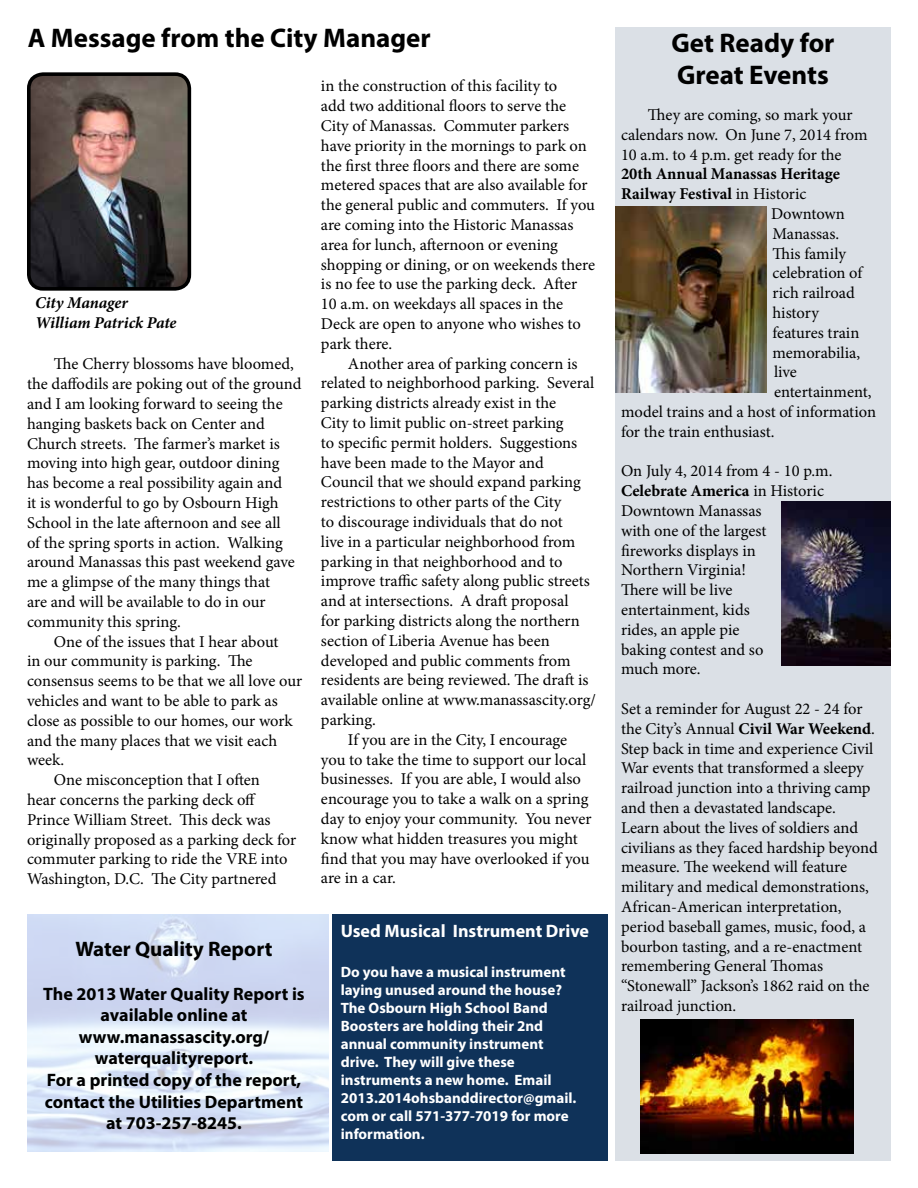
<style>
.page{position:relative;width:918px;height:1188px;background:#fff}
.page>*{position:absolute;margin:0;border:0;box-sizing:border-box;transform-origin:0 0}
.t1{font:700 27px/32.4px "Myriad Pro";color:#000}
.t2{font:700 21px "Myriad Pro";color:#000101}
.t3{font:700 18px/21.6px "Myriad Pro";color:#000101;text-align:center}
.t4{font:700 18px "Myriad Pro";color:#fff}
.t5{font:16.5px/19.8px "Minion Pro";letter-spacing:-.005em;color:#000}
.t6{font:700 16.5px "Minion Pro";color:#000}
.t7{font:italic 700 16.5px/19.8px "Minion Pro";letter-spacing:-.01em;color:#000}
.t8{font:700 15px/18px "Myriad Pro";color:#fff}
.s1{font-weight:400}
.s2{font-weight:700}
</style>
<div class="page">
<img style="left:27px;top:915px;width:301px;height:236px">
<div style="left:615px;top:27px;width:276px;height:1134px;background:#dbe0e6"></div>
<img style="left:32px;top:77px;width:154px;height:209px">
<div style="left:27px;top:72px;width:164px;height:219px;border:4px solid #000;border-radius:14px"></div>
<img style="left:615px;top:207px;width:152px;height:185px">
<img style="left:782px;top:501px;width:109px;height:164px">
<img style="left:640px;top:1020px;width:213px;height:133px">
<div style="left:332px;top:915px;width:276px;height:246px;background:#0f3259"></div>
<h1 class="t1" style="left:28px;top:21px;width:405px">A Message from the City Manager</h1>
<p class="t7" style="left:35px;top:292px;width:143px">City Manager<br>William Patrick Pate</p>
<p class="t5" style="left:27px;top:354px;width:276px;text-indent:27px">The Cherry blossoms have bloomed, the daffodils are poking out of the ground and I am looking forward to seeing the hanging baskets back on Center and Church streets. The farmer’s market is moving into high gear, outdoor dining has become a real possibility again and<br>it is wonderful to go by Osbourn High School in the late afternoon and see all<br>of the spring sports in action. Walking around Manassas this past weekend gave me a glimpse of the many things that<br>are and will be available to do in our community this spring.</p>
<p class="t5" style="left:54px;top:632px;width:226px">One of the issues that I hear about</p>
<p class="t5" style="left:27px;top:651px;width:227px">in our community is parking. The</p>
<p class="t5" style="left:27px;top:671px;width:277px">consensus seems to be that we all love our</p>
<p class="t5" style="left:27px;top:691px;width:252px">vehicles and want to be able to park as</p>
<p class="t5" style="left:27px;top:711px;width:267px">close as possible to our homes, our work</p>
<p class="t5" style="left:27px;top:731px;width:252px">and the many places that we visit each</p>
<p class="t5" style="left:27px;top:750px;width:39px">week.</p>
<p class="t5" style="left:54px;top:770px;width:207px">One misconception that I often</p>
<p class="t5" style="left:27px;top:790px;width:231px">hear concerns the parking deck off</p>
<p class="t5" style="left:27px;top:810px;width:245px">Prince William Street. This deck was</p>
<p class="t5" style="left:27px;top:830px;width:271px">originally proposed as a parking deck for</p>
<p class="t5" style="left:27px;top:849px;width:262px">commuter parking to ride the VRE into</p>
<p class="t5" style="left:27px;top:869px;width:251px">Washington, D.C. The City partnered</p>
<p class="t2" style="left:75px;top:936px;width:199px">Water Quality Report</p>
<p class="t3" style="left:43px;top:982px;width:263px">The 2013 Water Quality Report is available online at www.manassascity.org/ waterqualityreport.<br>For a printed copy of the report, contact the Utilities Department at 703-257-8245.</p>
<p class="t5" style="left:321px;top:76px;width:276px">in the construction of this facility to<br>add two additional floors to serve the City of Manassas. Commuter parkers have priority in the mornings to park on the first three floors and there are some metered spaces that are also available for the general public and commuters. If you are coming into the Historic Manassas area for lunch, afternoon or evening shopping or dining, or on weekends there is no fee to use the parking deck. After 10 a.m. on weekdays all spaces in the Deck are open to anyone who wishes to park there.</p>
<p class="t5" style="left:348px;top:353px;width:231px">Another area of parking concern is</p>
<p class="t5" style="left:321px;top:373px;width:275px">related to neighborhood parking. Several</p>
<p class="t5" style="left:321px;top:393px;width:237px">parking districts already exist in the</p>
<p class="t5" style="left:321px;top:413px;width:244px">City to limit public on-street parking</p>
<p class="t5" style="left:321px;top:433px;width:258px">to specific permit holders. Suggestions</p>
<p class="t5" style="left:321px;top:452px;width:224px">have been made to the Mayor and</p>
<p class="t5" style="left:321px;top:472px;width:261px">Council that we should expand parking</p>
<p class="t5" style="left:321px;top:492px;width:242px">restrictions to other parts of the City</p>
<p class="t5" style="left:321px;top:512px;width:243px">to discourage individuals that do not</p>
<p class="t5" style="left:321px;top:532px;width:256px">live in a particular neighborhood from</p>
<p class="t5" style="left:321px;top:551px;width:243px">parking in that neighborhood and to</p>
<p class="t5" style="left:321px;top:571px;width:271px">improve traffic safety along public streets</p>
<p class="t5" style="left:321px;top:591px;width:249px">and at intersections. A draft proposal</p>
<p class="t5" style="left:321px;top:611px;width:260px">for parking districts along the northern</p>
<p class="t5" style="left:321px;top:631px;width:230px">section of Liberia Avenue has been</p>
<p class="t5" style="left:321px;top:650px;width:251px">developed and public comments from</p>
<p class="t5" style="left:321px;top:670px;width:269px">residents are being reviewed. The draft is</p>
<p class="t5" style="left:321px;top:690px;width:276px">available online at www.manassascity.org/</p>
<p class="t5" style="left:321px;top:710px;width:56px">parking.</p>
<p class="t5" style="left:348px;top:730px;width:221px">If you are in the City, I encourage</p>
<p class="t5" style="left:321px;top:749px;width:267px">you to take the time to support our local</p>
<p class="t5" style="left:321px;top:769px;width:262px">businesses. If you are able, I would also</p>
<p class="t5" style="left:321px;top:789px;width:269px">encourage you to take a walk on a spring</p>
<p class="t5" style="left:321px;top:809px;width:272px">day to enjoy your community. You never</p>
<p class="t5" style="left:321px;top:829px;width:259px">know what hidden treasures you might</p>
<p class="t5" style="left:321px;top:848px;width:270px">find that you may have overlooked if you</p>
<p class="t5" style="left:321px;top:868px;width:76px">are in a car.</p>
<p class="t4" style="left:341px;top:920px;width:250px">Used Musical Instrument Drive</p>
<p class="t8" style="left:341px;top:962px;width:237px">Do you have a musical instrument laying unused around the house?<br>The Osbourn High School Band<br>Boosters are holding their 2nd annual community instrument drive. They will give these instruments a new home. Email<br>2013.2014ohsbanddirector@gmail. com or call 571-377-7019 for more information.</p>
<h1 class="t1" style="left:671px;top:25px;width:165px">Get Ready for<br>Great Events</h1>
<p class="t5" style="left:621px;top:105px;width:248px;text-indent:27px">They are coming, so mark your calendars now. On June 7, 2014 from<br>10 a.m. to 4 p.m. get ready for the</p>
<p class="t6" style="left:621px;top:162px;width:221px">20th Annual Manassas Heritage</p>
<p class="t6" style="left:621px;top:182px;width:187px">Railway Festival <span class="s1">in Historic</span></p>
<p class="t5" style="left:771px;top:204px;width:75px">Downtown</p>
<p class="t5" style="left:773px;top:224px;width:68px">Manassas.</p>
<p class="t5" style="left:773px;top:244px;width:75px">This family</p>
<p class="t5" style="left:773px;top:263px;width:91px">celebration of</p>
<p class="t5" style="left:773px;top:283px;width:84px">rich railroad</p>
<p class="t5" style="left:773px;top:303px;width:48px">history</p>
<p class="t5" style="left:773px;top:323px;width:88px">features train</p>
<p class="t5" style="left:773px;top:343px;width:89px">memorabilia,</p>
<p class="t5" style="left:774px;top:362px;width:25px">live</p>
<p class="t5" style="left:774px;top:382px;width:99px">entertainment,</p>
<p class="t5" style="left:621px;top:402px;width:257px">model trains and a host of information</p>
<p class="t5" style="left:621px;top:422px;width:155px">for the train enthusiast.</p>
<p class="t5" style="left:621px;top:461px;width:213px">On July 4, 2014 from 4 - 10 p.m.<br><span class="s2">Celebrate America</span> in Historic<br>Downtown Manassas<br>with one of the largest<br>fireworks displays in<br>Northern Virginia!<br>There will be live entertainment, kids<br>rides, an apple pie<br>baking contest and so<br>much more.</p>
<p class="t5" style="left:621px;top:699px;width:258px">Set a reminder for August 22 - 24 for the City’s Annual <span class="s2">Civil War Weekend</span>.<br>Step back in time and experience Civil War events that transformed a sleepy railroad junction into a thriving camp and then a devastated landscape.<br>Learn about the lives of soldiers and civilians as they faced hardship beyond measure. The weekend will feature military and medical demonstrations, African-American interpretation, period baseball games, music, food, a bourbon tasting, and a re-enactment remembering General Thomas “Stonewall” Jackson’s 1862 raid on the railroad junction.</p>
</div>
